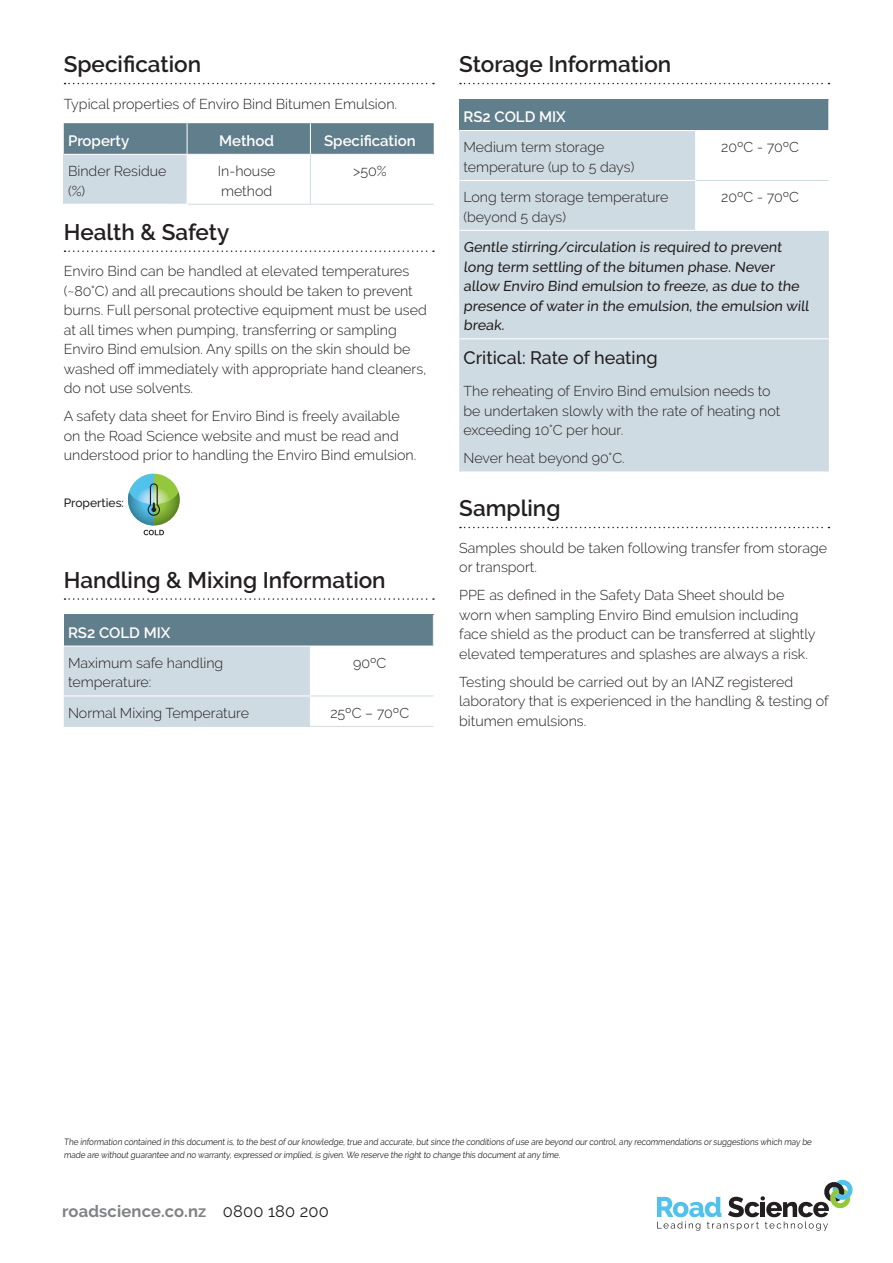
<style>
.page{position:relative;width:893px;height:1263px;background:#fff}
.page>*{position:absolute;margin:0;border:0;box-sizing:border-box;transform-origin:0 0}
.Heading{font:600 22.5px "Raleway";color:#231f20}
.Lead_Paragraph{font:500 18px "Raleway";color:#231f20}
.t1{font:700 16.5px "Raleway";letter-spacing:.01em;color:#808285}
.WHITE_TABLE_HEADING{font:600 15px "Raleway";color:#fff}
.Body{font:300 14.25px/19.5px "Raleway";color:#231f20}
.COPY_ITALIC{font:500 14.25px/19.5px "Raleway";color:#231f20}
.Body_Center{font:300 14.25px/19.5px "Raleway";color:#231f20}
.Icon_descripter{font:500 12px "Raleway";color:#231f20}
.t2{font:9px/13.5px "Raleway";color:#231f20;scale:.9 1}
.s1{font-weight:400;color:#231f20}
</style>
<div class="page">
<svg style="left:65px;top:83px;width:369px;height:1px"></svg>
<svg style="left:65px;top:250px;width:369px;height:2px"></svg>
<svg style="left:65px;top:598px;width:369px;height:2px"></svg>
<svg style="left:64px;top:123px;width:370px;height:31px;background:#627f8c"></svg>
<div style="left:64px;top:154px;width:123px;height:50px;background:#cfdbe2"></div>
<hr style="left:187px;top:123px;width:1px;height:31px;background:#fff">
<hr style="left:310px;top:123px;width:1px;height:31px;background:#fff">
<hr style="left:64px;top:154px;width:123px;height:1px;background:#fff">
<hr style="left:310px;top:155px;width:1px;height:49px;background:#cfdbe2">
<hr style="left:187px;top:204px;width:123px;height:1px;background:#cfdbe2">
<hr style="left:310px;top:204px;width:124px;height:1px;background:#cfdbe2">
<div style="left:64px;top:615px;width:369px;height:31px;background:#607e8b"></div>
<div style="left:64px;top:647px;width:246px;height:79px;background:#cfdbe2"></div>
<hr style="left:311px;top:695px;width:122px;height:1px;background:#cfdbe2">
<hr style="left:64px;top:726px;width:246px;height:1px;background:#cfdbe2">
<hr style="left:310px;top:726px;width:123px;height:1px;background:#cfdbe2">
<hr style="left:64px;top:695px;width:247px;height:1px;background:#fff">
<svg style="left:460px;top:83px;width:369px;height:1px"></svg>
<svg style="left:460px;top:527px;width:369px;height:1px"></svg>
<div style="left:459px;top:99px;width:370px;height:32px;background:#607e8b"></div>
<svg style="left:459px;top:131px;width:370px;height:341px;background:#d4dee5"></svg>
<hr style="left:459px;top:230px;width:237px;height:1px;background:#fff">
<hr style="left:696px;top:230px;width:133px;height:1px;background:#fff">
<hr style="left:459px;top:338px;width:237px;height:1px;background:#fff">
<hr style="left:696px;top:338px;width:133px;height:1px;background:#fff">
<hr style="left:828px;top:99px;width:1px;height:31px;background:#fff">
<hr style="left:459px;top:130px;width:237px;height:1px;background:#fff">
<hr style="left:696px;top:130px;width:133px;height:1px;background:#fff">
<hr style="left:695px;top:131px;width:1px;height:49px;background:#fff">
<hr style="left:459px;top:180px;width:237px;height:1px;background:#fff">
<hr style="left:695px;top:181px;width:1px;height:49px;background:#fff">
<hr style="left:696px;top:180px;width:133px;height:1px;background:#cfdbe2">
<svg style="left:128px;top:474px;width:52px;height:61px"></svg>
<svg style="left:657px;top:1179px;width:196px;height:52px"></svg>
<p class="Heading" style="left:64px;top:51px;width:139px">Specification</p>
<p class="Body" style="left:64px;top:94px;width:335px">Typical properties of Enviro Bind Bitumen Emulsion.</p>
<p class="WHITE_TABLE_HEADING" style="left:68px;top:132px;width:63px">Property</p>
<p class="WHITE_TABLE_HEADING" style="left:219px;top:132px;width:56px">Method</p>
<p class="WHITE_TABLE_HEADING" style="left:324px;top:132px;width:93px">Specification</p>
<p class="Body" style="left:68px;top:161px;width:100px">Binder Residue (%)</p>
<p class="Body_Center" style="left:218px;top:161px;width:59px">In-house method</p>
<p class="Body_Center" style="left:353px;top:161px;width:35px">&gt;50%</p>
<p class="Heading" style="left:64px;top:219px;width:167px">Health &amp; Safety</p>
<p class="Body" style="left:64px;top:262px;width:365px">Enviro Bind can be handled at elevated temperatures (~80°C) and all precautions should be taken to prevent burns. Full personal protective equipment must be used at all times when pumping, transferring or sampling Enviro Bind emulsion. Any spills on the skin should be washed off immediately with appropriate hand cleaners, do not use solvents.</p>
<p class="Body" style="left:64px;top:407px;width:354px">A safety data sheet for Enviro Bind is freely available on the Road Science website and must be read and understood prior to handling the Enviro Bind emulsion.</p>
<p class="Icon_descripter" style="left:64px;top:496px;width:62px">Properties:</p>
<p class="Heading" style="left:64px;top:567px;width:323px">Handling &amp; Mixing Information</p>
<p class="WHITE_TABLE_HEADING" style="left:68px;top:624px;width:104px">RS2 COLD MIX</p>
<p class="Body" style="left:68px;top:653px;width:157px">Maximum safe handling temperature:</p>
<p class="Body_Center" style="left:353px;top:653px;width:35px">90ºC</p>
<p class="Body" style="left:68px;top:703px;width:182px">Normal Mixing Temperature</p>
<p class="Body_Center" style="left:330px;top:703px;width:80px">25ºC – 70ºC</p>
<p class="Heading" style="left:459px;top:51px;width:214px">Storage Information</p>
<p class="WHITE_TABLE_HEADING" style="left:463px;top:108px;width:104px">RS2 COLD MIX</p>
<p class="Body" style="left:463px;top:138px;width:172px">Medium term storage temperature (up to 5 days)</p>
<p class="Body_Center" style="left:721px;top:138px;width:79px">20ºC - 70ºC</p>
<p class="Body" style="left:463px;top:188px;width:206px">Long term storage temperature (beyond 5 days)</p>
<p class="Body_Center" style="left:721px;top:188px;width:79px">20ºC - 70ºC</p>
<p class="COPY_ITALIC" style="left:463px;top:237px;width:349px">Gentle stirring/circulation is required to prevent long term settling of the bitumen phase. Never allow Enviro Bind emulsion to freeze, as due to the presence of water in the emulsion, the emulsion will break.</p>
<p class="Lead_Paragraph" style="left:463px;top:347px;width:196px">Critical: Rate of heating</p>
<p class="Body" style="left:463px;top:382px;width:318px">The reheating of Enviro Bind emulsion needs to be undertaken slowly with the rate of heating not exceeding 10°C per hour.</p>
<p class="Body" style="left:463px;top:449px;width:163px">Never heat beyond 90°C.</p>
<p class="Heading" style="left:459px;top:495px;width:103px">Sampling</p>
<p class="Body" style="left:459px;top:538px;width:369px">Samples should be taken following transfer from storage or transport.</p>
<p class="Body" style="left:459px;top:585px;width:358px">PPE as defined in the Safety Data Sheet should be worn when sampling Enviro Bind emulsion including face shield as the product can be transferred at slightly elevated temperatures and splashes are always a risk.</p>
<p class="Body" style="left:459px;top:672px;width:371px">Testing should be carried out by an IANZ registered laboratory that is experienced in the handling &amp; testing of bitumen emulsions.</p>
<p class="t2" style="left:64px;top:1135px;width:834px">The information contained in this document is, to the best of our knowledge, true and accurate, but since the conditions of use are beyond our control, any recommendations or suggestions which may be made are without guarantee and no warranty, expressed or implied, is given.We reserve the right to change this document at any time.</p>
<p class="t1" style="left:62px;top:1202px;width:268px">roadscience.co.nz <span class="s1">0800 180 200</span></p>
</div>
